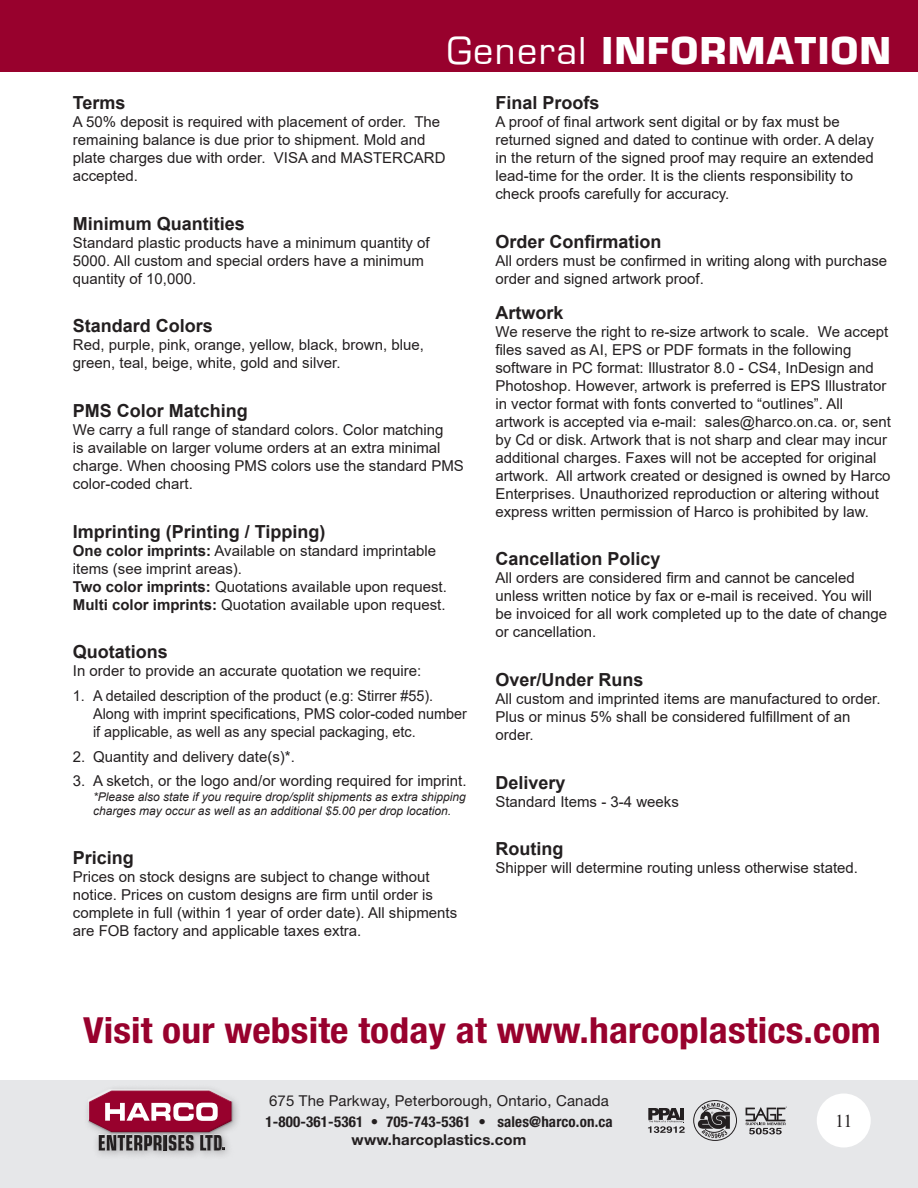
<style>
.page{position:relative;width:918px;height:1188px;background:#fff}
.page>*{position:absolute;margin:0;border:0;box-sizing:border-box;transform-origin:0 0}
.t1{font:700 condensed 36px "Helvetica Neue LT Std";letter-spacing:.005em;color:#98012d;scale:1.1 1}
.t2{font:700 36px "Eurostile";letter-spacing:.04em;color:#fff}
.t3{font:700 18px "Arial";color:#231f20}
.t4{font:18px "Times New Roman";color:#231f20}
.t5{font:15px/18px "Arial";color:#231f20}
.t6{font:15px/18px "Arial";color:#231f20;scale:.96 1}
.t7{font:700 condensed 15px "Helvetica Neue LT Std";letter-spacing:.01em;color:#231f20}
.t8{font:15px "Helvetica Neue LT Std";letter-spacing:.01em;color:#231f20}
.t9{font:700 15px "Helvetica Neue LT Std";letter-spacing:.01em;color:#231f20}
.t10{font:italic 12px/14.4px "Arial";color:#231f20}
.s1{font-weight:400}
.s2{font-weight:700}
</style>
<div class="page">
<div style="left:0;top:0;width:918px;height:72px;background:#98012d"></div>
<div style="left:0;top:1080px;width:918px;height:108px;background:#e6e7e9"></div>
<div style="left:693px;top:1100px;width:44px;height:41px;border:1px solid #231f20;border-radius:50%"></div>
<svg style="left:698px;top:1103px;width:32px;height:35px"></svg>
<svg style="left:648px;top:1108px;width:37px;height:25px"></svg>
<svg style="left:746px;top:1107px;width:41px;height:27px"></svg>
<div style="left:83px;top:1084px;width:159px;height:59px;background:#231f20;opacity:.35"></div>
<div style="left:88px;top:1089px;width:145px;height:32px;background:#fff;opacity:.65"></div>
<div style="left:93px;top:1129px;width:143px;height:32px;background:#231f20;opacity:.35"></div>
<svg style="left:89px;top:1090px;width:143px;height:61px;background:#b35571"></svg>
<div style="left:99px;top:1135px;width:126px;height:16px;background:#231f20;opacity:.25"></div>
<div style="left:817px;top:1094px;width:54px;height:54px;background:#fff;border-radius:50%"></div>
<h1 class="t2" style="left:447px;top:27px;width:446px"><span class="s1">General</span> INFORMATION</h1>
<p class="t3" style="left:73px;top:90px;width:54px">Terms</p>
<p class="t5" style="left:73px;top:113px;width:374px">A 50% deposit is required with placement of order. The remaining balance is due prior to shipment. Mold and plate charges due with order. VISA and MASTERCARD accepted.</p>
<p class="t3" style="left:73px;top:211px;width:174px">Minimum Quantities</p>
<p class="t5" style="left:73px;top:233px;width:358px">Standard plastic products have a minimum quantity of<br>5000. All custom and special orders have a minimum quantity of 10,000.</p>
<p class="t3" style="left:73px;top:313px;width:142px">Standard Colors</p>
<p class="t5" style="left:73px;top:336px;width:353px">Red, purple, pink, orange, yellow, black, brown, blue, green, teal, beige, white, gold and silver.</p>
<p class="t3" style="left:73px;top:398px;width:177px">PMS Color Matching</p>
<p class="t5" style="left:73px;top:421px;width:393px">We carry a full range of standard colors. Color matching<br>is available on larger volume orders at an extra minimal charge. When choosing PMS colors use the standard PMS color-coded chart.</p>
<p class="t3" style="left:73px;top:518px;width:254px">Imprinting (Printing / Tipping)</p>
<p class="t5" style="left:73px;top:541px;width:376px"><span class="s2">One color imprints:</span> Available on standard imprintable items (see imprint areas).<br><span class="s2">Two color imprints:</span> Quotations available upon request.<br><span class="s2">Multi color imprints:</span> Quotation available upon request.</p>
<p class="t3" style="left:73px;top:639px;width:97px">Quotations</p>
<p class="t5" style="left:73px;top:662px;width:350px">In order to provide an accurate quotation we require:</p>
<p class="t6" style="left:93px;top:686px;width:391px;text-indent:-20px">1. A detailed description of the product (e.g: Stirrer #55).<br>Along with imprint specifications, PMS color-coded number if applicable, as well as any special packaging, etc.</p>
<p class="t5" style="left:73px;top:747px;width:223px">2. Quantity and delivery date(s)*.</p>
<p class="t5" style="left:73px;top:772px;width:395px">3. A sketch, or the logo and/or wording required for imprint.</p>
<p class="t10" style="left:93px;top:790px;width:374px">*Please also state if you require drop/split shipments as extra shipping charges may occur as well as an additional $5.00 per drop location.</p>
<p class="t3" style="left:73px;top:845px;width:63px">Pricing</p>
<p class="t5" style="left:73px;top:867px;width:386px">Prices on stock designs are subject to change without notice. Prices on custom designs are firm until order is complete in full (within 1 year of order date). All shipments are FOB factory and applicable taxes extra.</p>
<p class="t3" style="left:495px;top:90px;width:106px">Final Proofs</p>
<p class="t5" style="left:495px;top:113px;width:380px">A proof of final artwork sent digital or by fax must be returned signed and dated to continue with order. A delay in the return of the signed proof may require an extended lead-time for the order. It is the clients responsibility to check proofs carefully for accuracy.</p>
<p class="t3" style="left:495px;top:229px;width:168px">Order Confirmation</p>
<p class="t5" style="left:495px;top:251px;width:393px">All orders must be confirmed in writing along with purchase order and signed artwork proof.</p>
<p class="t3" style="left:495px;top:300px;width:70px">Artwork</p>
<p class="t5" style="left:495px;top:322px;width:397px">We reserve the right to re-size artwork to scale. We accept files saved as AI, EPS or PDF formats in the following software in PC format: Illustrator 8.0 - CS4, InDesign and Photoshop. However, artwork is preferred is EPS Illustrator in vector format with fonts converted to “outlines”. All artwork is accepted via e-mail: sales@harco.on.ca. or, sent by Cd or disk. Artwork that is not sharp and clear may incur additional charges. Faxes will not be accepted for original artwork. All artwork created or designed is owned by Harco Enterprises. Unauthorized reproduction or altering without express written permission of Harco is prohibited by law.</p>
<p class="t3" style="left:495px;top:546px;width:167px">Cancellation Policy</p>
<p class="t5" style="left:495px;top:569px;width:393px">All orders are considered firm and cannot be canceled unless written notice by fax or e-mail is received. You will be invoiced for all work completed up to the date of change or cancellation.</p>
<p class="t3" style="left:495px;top:667px;width:150px">Over/Under Runs</p>
<p class="t5" style="left:495px;top:690px;width:387px">All custom and imprinted items are manufactured to order.<br>Plus or minus 5% shall be considered fulfillment of an order.</p>
<p class="t3" style="left:495px;top:770px;width:72px">Delivery</p>
<p class="t5" style="left:495px;top:792px;width:185px">Standard Items - 3-4 weeks</p>
<p class="t3" style="left:495px;top:836px;width:69px">Routing</p>
<p class="t5" style="left:495px;top:859px;width:364px">Shipper will determine routing unless otherwise stated.</p>
<h1 class="t1" style="left:83px;top:1009px;width:727px">Visit our website today at www.harcoplastics.com</h1>
<p class="t8" style="left:269px;top:1092px;width:341px">675 The Parkway, Peterborough, Ontario, Canada</p>
<p class="t7" style="left:265px;top:1113px;width:349px">1-800-361-5361 • 705-743-5361 • sales@harco.on.ca</p>
<p class="t9" style="left:352px;top:1131px;width:176px">www.harcoplastics.com</p>
<p class="t4" style="left:835px;top:1108px;width:19px">11</p>
</div>
